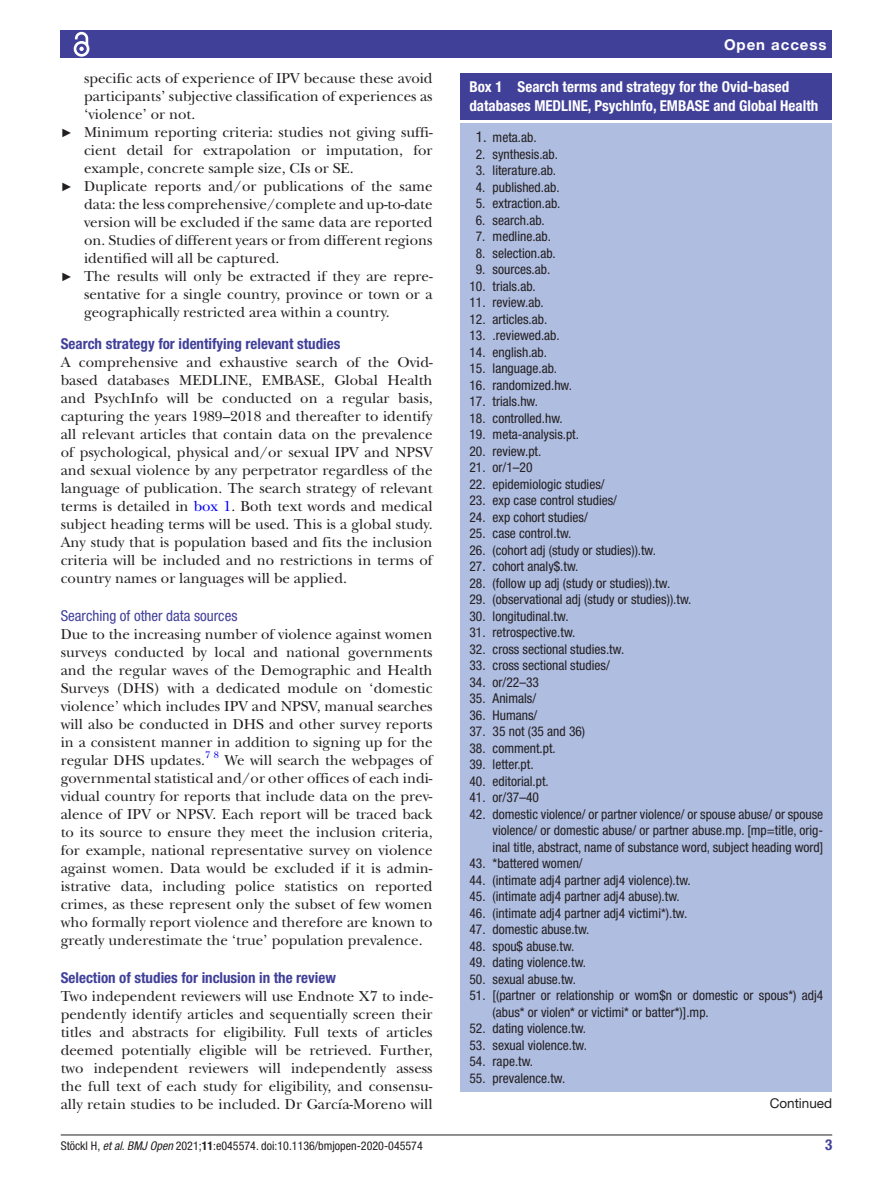
<style>
.page{position:relative;width:893px;height:1191px;background:#fff}
.page>*{position:absolute;margin:0;border:0;box-sizing:border-box;transform-origin:0 0}
.t1{font:15px/18px "New Baskerville";color:#231f20;text-align:justify}
.t2{font:700 condensed 15px/18px "Helvetica Neue LT Std";color:#fff}
.t3{font:700 condensed 15px "Helvetica Neue LT Std";color:#414099}
.t4{font:condensed 15px "Helvetica Neue LT Std";color:#414099}
.t5{font:700 15px "Helvetica Neue LT Std";letter-spacing:.065em;color:#fff}
.t6{font:condensed 13.5px/16.5px "Helvetica Neue LT Std";color:#231f20;text-align:justify}
.t7{font:13.5px "Helvetica Neue LT Std";color:#231f20}
.t8{font:condensed 12px "Helvetica Neue LT Std";color:#231f20}
.t9{font:9.9px "New Baskerville";color:#00f}
.s1{font-family:"Arial";font-size:12px}
.s2{color:#00f}
.s3{font-size:15px}
.s4{font-style:italic}
.s5{font-weight:700}
</style>
<div class="page">
<hr style="left:61px;top:1134px;width:771px;height:1px;background:#231f20">
<div style="left:61px;top:31px;width:771px;height:27px;background:#414099"></div>
<svg style="left:73px;top:31px;width:17px;height:26px"></svg>
<div style="left:460px;top:73px;width:372px;height:46px;background:#414099"></div>
<div style="left:460px;top:124px;width:372px;height:968px;background:#afbde1"></div>
<p class="t1" style="left:84px;top:69px;width:350px">specific acts of experience of IPV because these avoid</p>
<p class="t1" style="left:84px;top:87px;width:350px">participants’ subjective classification of experiences as</p>
<p class="t1" style="left:84px;top:105px;width:113px">‘violence’ or not.</p>
<p class="t1" style="left:61px;top:123px;width:373px"><span class="s1">►</span> Minimum reporting criteria: studies not giving suffi-</p>
<p class="t1" style="left:84px;top:141px;width:350px">cient detail for extrapolation or imputation, for</p>
<p class="t1" style="left:84px;top:159px;width:271px">example, concrete sample size, CIs or SE.</p>
<p class="t1" style="left:61px;top:177px;width:373px"><span class="s1">►</span> Duplicate reports and/or publications of the same</p>
<p class="t1" style="left:84px;top:195px;width:350px">data: the less comprehensive/complete and up-to-date</p>
<p class="t1" style="left:84px;top:213px;width:350px">version will be excluded if the same data are reported</p>
<p class="t1" style="left:84px;top:231px;width:350px">on. Studies of different years or from different regions</p>
<p class="t1" style="left:84px;top:249px;width:197px">identified will all be captured.</p>
<p class="t1" style="left:61px;top:267px;width:373px"><span class="s1">►</span> The results will only be extracted if they are repre-</p>
<p class="t1" style="left:84px;top:285px;width:350px">sentative for a single country, province or town or a</p>
<p class="t1" style="left:84px;top:303px;width:307px">geographically restricted area within a country.</p>
<p class="t3" style="left:61px;top:334px;width:281px">Search strategy for identifying relevant studies</p>
<p class="t1" style="left:61px;top:353px;width:373px">A comprehensive and exhaustive search of the Ovid&shy;based databases MEDLINE, EMBASE, Global Health and PsychInfo will be conducted on a regular basis, capturing the years 1989–2018 and thereafter to identify all relevant articles that contain data on the prevalence of psychological, physical and/or sexual IPV and NPSV and sexual violence by any perpetrator regardless of the language of publication. The search strategy of relevant terms is detailed in <span class="s2">box 1</span>. Both text words and medical subject heading terms will be used. This is a global study.<br>Any study that is population based and fits the inclusion criteria will be included and no restrictions in terms of country names or languages will be applied.</p>
<p class="t4" style="left:61px;top:607px;width:178px">Searching of other data sources</p>
<p class="t1" style="left:61px;top:625px;width:373px">Due to the increasing number of violence against women surveys conducted by local and national governments and the regular waves of the Demographic and Health Surveys (DHS) with a dedicated module on ‘domestic violence’ which includes IPV and NPSV, manual searches will also be conducted in DHS and other survey reports in a consistent manner in addition to signing up for the regular DHS updates.</p>
<p class="t9" style="left:205px;top:749px;width:15px">7 8</p>
<p class="t1" style="left:61px;top:751px;width:373px;text-indent:164px">We will search the webpages of governmental statistical and/or other offices of each indi&shy;vidual country for reports that include data on the prev&shy;alence of IPV or NPSV. Each report will be traced back to its source to ensure they meet the inclusion criteria, for example, national representative survey on violence against women. Data would be excluded if it is admin&shy;istrative data, including police statistics on reported crimes, as these represent only the subset of few women who formally report violence and therefore are known to greatly underestimate the ‘true’ population prevalence.</p>
<p class="t3" style="left:61px;top:969px;width:277px">Selection of studies for inclusion in the review</p>
<p class="t1" style="left:61px;top:987px;width:373px">Two independent reviewers will use Endnote X7 to inde&shy;pendently identify articles and sequentially screen their titles and abstracts for eligibility. Full texts of articles deemed potentially eligible will be retrieved. Further, two independent reviewers will independently assess the full text of each study for eligibility, and consensu&shy;ally retain studies to be included. Dr García-Moreno will</p>
<p class="t5" style="left:724px;top:35px;width:104px">Open access</p>
<p class="t2" style="left:469px;top:78px;width:350px">Box 1 Search terms and strategy for the Ovid-based databases MEDLINE, PsychInfo, EMBASE and Global Health</p>
<p class="t6" style="left:476px;top:129px;width:62px"><span class="s3">1.</span> meta.ab.</p>
<p class="t6" style="left:476px;top:146px;width:84px">2. synthesis.ab.</p>
<p class="t6" style="left:476px;top:162px;width:82px">3. literature.ab.</p>
<p class="t6" style="left:476px;top:179px;width:85px">4. published.ab.</p>
<p class="t6" style="left:476px;top:195px;width:86px">5. extraction.ab.</p>
<p class="t6" style="left:476px;top:212px;width:70px">6. search.ab.</p>
<p class="t6" style="left:476px;top:228px;width:77px">7. medline.ab.</p>
<p class="t6" style="left:476px;top:245px;width:82px">8. selection.ab.</p>
<p class="t6" style="left:476px;top:261px;width:76px">9. sources.ab.</p>
<p class="t6" style="left:469px;top:278px;width:68px">10. trials.ab.</p>
<p class="t6" style="left:469px;top:294px;width:76px">11. review.ab.</p>
<p class="t6" style="left:469px;top:311px;width:79px">12. articles.ab.</p>
<p class="t6" style="left:469px;top:327px;width:92px">13. .reviewed.ab.</p>
<p class="t6" style="left:469px;top:344px;width:79px">14. english.ab.</p>
<p class="t6" style="left:469px;top:360px;width:89px">15. language.ab.</p>
<p class="t6" style="left:469px;top:377px;width:104px">16. randomized.hw.</p>
<p class="t6" style="left:469px;top:393px;width:70px">17. trials.hw.</p>
<p class="t6" style="left:469px;top:410px;width:95px">18. controlled.hw.</p>
<p class="t6" style="left:469px;top:426px;width:111px">19. meta‐analysis.pt.</p>
<p class="t6" style="left:469px;top:443px;width:73px">20. review.pt.</p>
<p class="t6" style="left:469px;top:459px;width:65px">21. or/1–20</p>
<p class="t6" style="left:469px;top:476px;width:137px">22. epidemiologic studies/</p>
<p class="t6" style="left:469px;top:492px;width:149px">23. exp case control studies/</p>
<p class="t6" style="left:469px;top:508px;width:120px">24. exp cohort studies/</p>
<p class="t6" style="left:469px;top:525px;width:104px">25. case control.tw.</p>
<p class="t6" style="left:469px;top:541px;width:188px">26. (cohort adj (study or studies)).tw.</p>
<p class="t6" style="left:469px;top:558px;width:111px">27. cohort analy$.tw.</p>
<p class="t6" style="left:469px;top:574px;width:202px">28. (follow up adj (study or studies)).tw.</p>
<p class="t6" style="left:469px;top:591px;width:224px">29. (observational adj (study or studies)).tw.</p>
<p class="t6" style="left:469px;top:607px;width:101px">30. longitudinal.tw.</p>
<p class="t6" style="left:469px;top:624px;width:108px">31. retrospective.tw.</p>
<p class="t6" style="left:469px;top:640px;width:156px">32. cross sectional studies.tw.</p>
<p class="t6" style="left:469px;top:657px;width:142px">33. cross sectional studies/</p>
<p class="t6" style="left:469px;top:673px;width:71px">34. or/22–33</p>
<p class="t6" style="left:469px;top:690px;width:68px">35. Animals/</p>
<p class="t6" style="left:469px;top:706px;width:69px">36. Humans/</p>
<p class="t6" style="left:469px;top:723px;width:117px">37. 35 not (35 and 36)</p>
<p class="t6" style="left:469px;top:739px;width:88px">38. comment.pt.</p>
<p class="t6" style="left:469px;top:756px;width:66px">39. letter.pt.</p>
<p class="t6" style="left:469px;top:772px;width:81px">40. editorial.pt.</p>
<p class="t6" style="left:469px;top:789px;width:71px">41. or/37–40</p>
<p class="t6" style="left:493px;top:805px;width:332px;text-indent:-23px">42. domestic violence/ or partner violence/ or spouse abuse/ or spouse violence/ or domestic abuse/ or partner abuse.mp. [mp=title, orig&shy;inal title, abstract, name of substance word, subject heading word]</p>
<p class="t6" style="left:469px;top:855px;width:115px">43. *battered women/</p>
<p class="t6" style="left:469px;top:871px;width:223px">44. (intimate adj4 partner adj4 violence).tw.</p>
<p class="t6" style="left:469px;top:888px;width:212px">45. (intimate adj4 partner adj4 abuse).tw.</p>
<p class="t6" style="left:469px;top:904px;width:219px">46. (intimate adj4 partner adj4 victimi*).tw.</p>
<p class="t6" style="left:469px;top:921px;width:122px">47. domestic abuse.tw.</p>
<p class="t6" style="left:469px;top:937px;width:107px">48. spou$ abuse.tw.</p>
<p class="t6" style="left:469px;top:954px;width:118px">49. dating violence.tw.</p>
<p class="t6" style="left:469px;top:970px;width:108px">50. sexual abuse.tw.</p>
<p class="t6" style="left:493px;top:987px;width:332px;text-indent:-23px">51. [(partner or relationship or wom$n or domestic or spous*) adj4 (abus* or violen* or victimi* or batter*)].mp.</p>
<p class="t6" style="left:469px;top:1020px;width:118px">52. dating violence.tw.</p>
<p class="t6" style="left:469px;top:1036px;width:119px">53. sexual violence.tw.</p>
<p class="t6" style="left:469px;top:1053px;width:65px">54. rape.tw.</p>
<p class="t6" style="left:469px;top:1069px;width:97px">55. prevalence.tw.</p>
<p class="t7" style="left:770px;top:1095px;width:64px">Continued</p>
<p class="t8" style="left:61px;top:1138px;width:364px">Stöckl H, <span class="s4">et al</span>. <span class="s4">BMJ Open</span> 2021;<span class="s5">11</span>:e045574. doi:10.1136/bmjopen-2020-045574</p>
<p class="t3" style="left:825px;top:1135px;width:9px">3</p>
</div>
